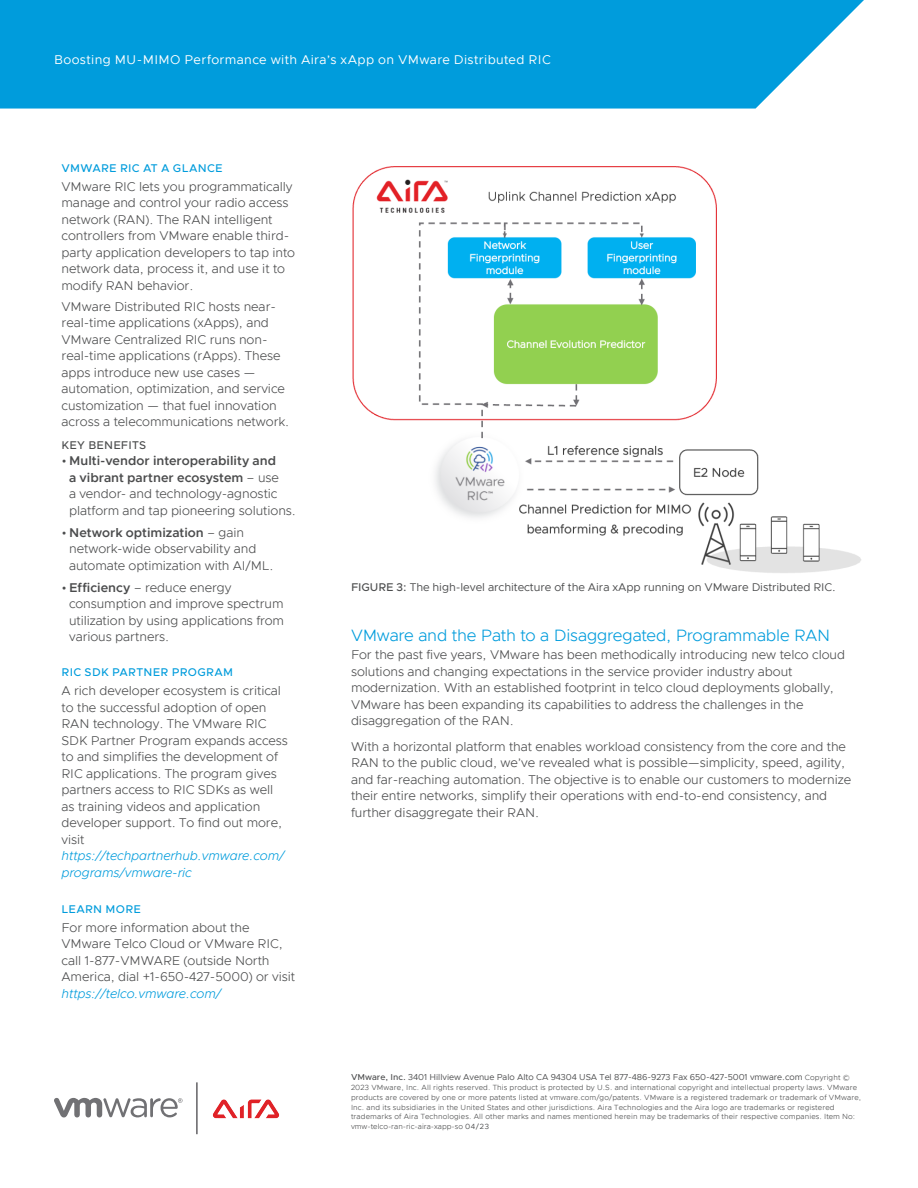
<style>
.page{position:relative;width:918px;height:1188px;background:#fff}
.page>*{position:absolute;margin:0;border:0;box-sizing:border-box;transform-origin:0 0}
._4a__SUBHEAD_1{font:300 16.5px "Metropolis";letter-spacing:-.015em;color:#009cdc}
._5b__SIDEBAR_BODY{font:300 12.75px/16.5px "Metropolis";letter-spacing:-.005em;color:#4b4c4d}
._3a__BODY_TEXT{font:300 12.75px/16.5px "Metropolis";letter-spacing:-.005em;color:#4b4c4d}
.t1{font:12.75px "Metropolis";letter-spacing:.025em;color:#fff}
._7a__CAPTION_BODY{font:11.25px "Metropolis";letter-spacing:-.005em;color:#4b4c4d}
._5a__SIDEBAR_HEADER{font:500 11.25px "Metropolis";letter-spacing:.03em;color:#009cdc}
._5a__SIDEBAR_SUBHEAD{font:500 11.25px "Metropolis";letter-spacing:.015em;color:#4b4c4d}
.t2{font:8.7px "Metropolis";letter-spacing:-.005em;color:#4b4c4d}
.t3{font:300 7.5px/9.8px "Metropolis";letter-spacing:.015em;color:#4b4c4d}
.s1{font-weight:600}
.s2{font-style:italic;color:#009cdc}
.s3{font-weight:500}
.s4{font-weight:300;font-size:7.5px}
.s5{font-weight:400}
</style>
<div class="page">
<svg style="left:54px;top:1098px;width:129px;height:19px"></svg>
<svg style="left:0;top:0;width:864px;height:109px;fill:#009cdc"></svg>
<img style="left:212px;top:1099px;width:68px;height:20px">
<hr style="left:196px;top:1082px;width:2px;height:52px;background:#636265">
<img style="left:352px;top:166px;width:509px;height:407px">
<p class="t1" style="left:54px;top:52px;width:498px">Boosting MU-MIMO Performance with Aira’s xApp on VMware Distributed RIC</p>
<p class="_5a__SIDEBAR_HEADER" style="left:62px;top:161px;width:163px">VMWARE RIC AT A GLANCE</p>
<p class="_5b__SIDEBAR_BODY" style="left:62px;top:178px;width:235px">VMware RIC lets you programmatically manage and control your radio access network (RAN). The RAN intelligent controllers from VMware enable third&shy;party application developers to tap into network data, process it, and use it to modify RAN behavior.</p>
<p class="_5b__SIDEBAR_BODY" style="left:62px;top:298px;width:229px">VMware Distributed RIC hosts near&shy;real-time applications (xApps), and VMware Centralized RIC runs non&shy;real-time applications (rApps). These apps introduce new use cases — automation, optimization, and service customization — that fuel innovation across a telecommunications network.</p>
<p class="_5a__SIDEBAR_SUBHEAD" style="left:62px;top:438px;width:86px">KEY BENEFITS</p>
<p class="_5b__SIDEBAR_BODY" style="left:69px;top:453px;width:228px;text-indent:-8px">• <span class="s1">Multi-vendor interoperability and<br>a vibrant partner ecosystem</span> – use<br>a vendor- and technology-agnostic platform and tap pioneering solutions.</p>
<p class="_5b__SIDEBAR_BODY" style="left:69px;top:524px;width:206px;text-indent:-8px">• <span class="s1">Network optimization</span> – gain network-wide observability and automate optimization with AI/ML.</p>
<p class="_5b__SIDEBAR_BODY" style="left:69px;top:579px;width:216px;text-indent:-8px">• <span class="s1">Efficiency</span> – reduce energy consumption and improve spectrum utilization by using applications from various partners.</p>
<p class="_5a__SIDEBAR_HEADER" style="left:62px;top:666px;width:173px">RIC SDK PARTNER PROGRAM</p>
<p class="_5b__SIDEBAR_BODY" style="left:62px;top:683px;width:228px">A rich developer ecosystem is critical to the successful adoption of open<br>RAN technology. The VMware RIC<br>SDK Partner Program expands access to and simplifies the development of<br>RIC applications. The program gives partners access to RIC SDKs as well as training videos and application developer support. To find out more, visit <span class="s2">https://techpartnerhub.vmware.com/ programs/vmware-ric</span></p>
<p class="_5a__SIDEBAR_HEADER" style="left:62px;top:902px;width:81px">LEARN MORE</p>
<p class="_5b__SIDEBAR_BODY" style="left:62px;top:919px;width:235px">For more information about the VMware Telco Cloud or VMware RIC, call 1-877-VMWARE (outside North America, dial +1-650-427-5000) or visit <span class="s2">https://telco.vmware.com/</span></p>
<p class="_7a__CAPTION_BODY" style="left:351px;top:580px;width:486px"><span class="s3">FIGURE 3:</span> The high-level architecture of the Aira xApp running on VMware Distributed RIC.</p>
<p class="_4a__SUBHEAD_1" style="left:351px;top:625px;width:481px">VMware and the Path to a Disaggregated, Programmable RAN</p>
<p class="_3a__BODY_TEXT" style="left:351px;top:647px;width:496px">For the past five years, VMware has been methodically introducing new telco cloud solutions and changing expectations in the service provider industry about modernization. With an established footprint in telco cloud deployments globally, VMware has been expanding its capabilities to address the challenges in the disaggregation of the RAN.</p>
<p class="_3a__BODY_TEXT" style="left:351px;top:738px;width:502px">With a horizontal platform that enables workload consistency from the core and the RAN to the public cloud, we’ve revealed what is possible—simplicity, speed, agility, and far-reaching automation. The objective is to enable our customers to modernize their entire networks, simplify their operations with end-to-end consistency, and further disaggregate their RAN.</p>
<p class="t2" style="left:351px;top:1072px;width:500px"><span class="s3">VMware, Inc.</span> 3401 Hillview Avenue Palo Alto CA 94304 USA Tel 877-486-9273 Fax 650-427-5001 vmware.com <span class="s4">Copyright ©</span></p>
<p class="t3" style="left:351px;top:1083px;width:512px">2023 VMware, Inc. All rights reserved. This product is protected by U.S. and international copyright and intellectual property laws. VMware products are covered by one or more patents listed at vmware.com/go/patents. VMware is a registered trademark or trademark of VMware, Inc. and its subsidiaries in the United States and other jurisdictions. Aira Technologies and the Aira logo are trademarks or registered trademarks of Aira Technologies. All other marks and names mentioned herein may be trademarks of their respective companies. Item No: vmw-telco-ran-ric-aira-xapp-so <span class="s5">04/23</span></p>
</div>
